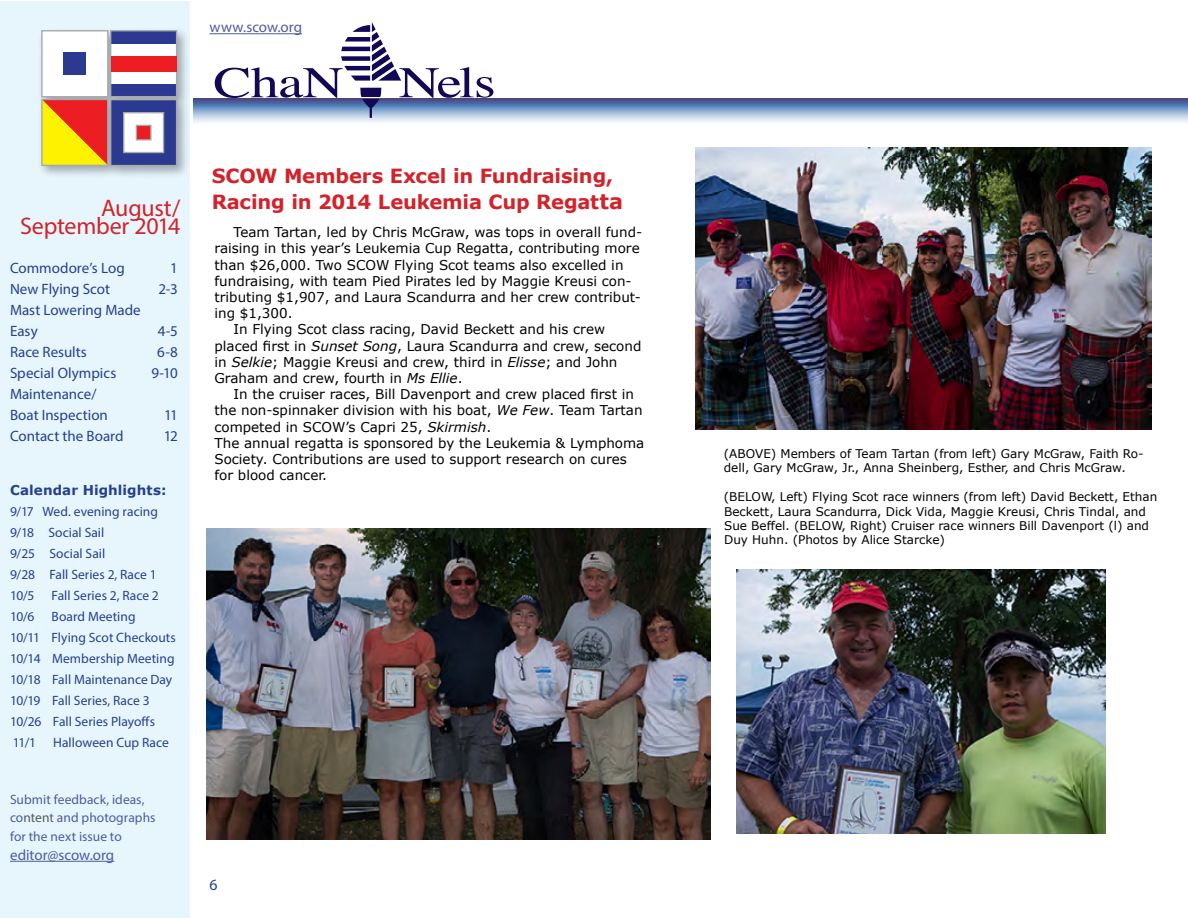
<style>
.page{position:relative;width:1188px;height:918px;background:#fff}
.page>*{position:absolute;margin:0;border:0;box-sizing:border-box;transform-origin:0 0}
.t1{font:43.95px "Times";letter-spacing:-.015em;color:#120853;scale:1.29 1}
.t2{font:24px "Myriad Pro";letter-spacing:-.01em;color:#d2232a}
.t3{font:700 19.5px "Verdana";letter-spacing:-.01em;color:#d2232a}
.t4{font:15.75px "Myriad Pro";color:#25408f}
.t5{font:15px/21px "Myriad Pro";color:#25408f}
.t6{font:15px "Myriad Pro";color:#4f5b9e}
.t7{font:13.5px "Verdana";color:#000}
.t8{font:13.5px/21px "Myriad Pro";color:#25408f}
.t9{font:13.5px/18.8px "Myriad Pro";letter-spacing:.005em;color:#4f5b9e}
.t10{font:700 13.5px "Verdana";letter-spacing:.005em;color:#25408f}
.t11{font:12px/14.4px "Verdana";color:#000}
.s1{font-size:21px}
.s2{font-style:italic}
.s3{color:#58595b}
</style>
<div class="page">
<div style="left:0;top:1px;width:190px;height:916px;background:#e7f6fd"></div>
<hr style="left:210px;top:33px;width:92px;height:1px;background:#4f5b9e">
<div style="left:38px;top:26px;width:153px;height:153px;background:#000;opacity:.32"></div>
<div style="left:42px;top:31px;width:66px;height:66px;background:#fff"></div>
<div style="left:41px;top:30px;width:67px;height:67px;border:1px solid #a7a9ac"></div>
<div style="left:63px;top:52px;width:23px;height:23px;background:#2b3990"></div>
<div style="left:111px;top:31px;width:66px;height:66px;background:#2b3990"></div>
<div style="left:111px;top:44px;width:66px;height:39px;background:#fff"></div>
<div style="left:110px;top:30px;width:67px;height:67px;border:1px solid #a7a9ac"></div>
<div style="left:111px;top:56px;width:66px;height:15px;background:#ed1d24"></div>
<svg style="left:43px;top:101px;width:63px;height:63px;background:#f58911"></svg>
<div style="left:41px;top:99px;width:67px;height:67px;border:1px solid #a7a9ac"></div>
<div style="left:111px;top:100px;width:66px;height:66px;background:#2b3990"></div>
<div style="left:110px;top:99px;width:67px;height:67px;border:1px solid #a7a9ac"></div>
<div style="left:124px;top:113px;width:40px;height:40px;background:#fff"></div>
<div style="left:123px;top:112px;width:41px;height:41px;border:1px solid #a7a9ac"></div>
<div style="left:136px;top:125px;width:15px;height:15px;background:#ed1d24"></div>
<div style="left:136px;top:125px;width:16px;height:15px;border:1px solid #a7a9ac"></div>
<svg style="left:193px;top:99px;width:995px;height:24px;background:#92a9cc"></svg>
<svg style="left:341px;top:22px;width:60px;height:59px"></svg>
<svg style="left:360px;top:88px;width:21px;height:30px"></svg>
<img style="left:695px;top:148px;width:457px;height:282px">
<img style="left:206px;top:529px;width:505px;height:310px">
<img style="left:737px;top:569px;width:368px;height:265px">
<hr style="left:10px;top:861px;width:104px;height:1px;background:#4f5b9e">
<p class="t6" style="left:210px;top:18px;width:94px">www.scow.org</p>
<h1 class="t1" style="left:213px;top:41px;width:102px">ChaN</h1>
<h1 class="t1" style="left:399px;top:41px;width:77px">Nels</h1>
<h3 class="t3" style="left:212px;top:162px;width:403px">SCOW Members Excel in Fundraising,</h3>
<h2 class="t2" style="left:101px;top:193px;width:81px">August/</h2>
<h3 class="t3" style="left:212px;top:188px;width:413px">Racing in 2014 Leukemia Cup Regat<span class="s1">ta</span></h3>
<h2 class="t2" style="left:20px;top:211px;width:162px">September 2014</h2>
<p class="t5" style="left:10px;top:258px;width:116px">Commodore’s Log</p>
<p class="t5" style="left:170px;top:258px;width:9px">1</p>
<p class="t5" style="left:10px;top:279px;width:101px">New Flying Scot</p>
<p class="t5" style="left:159px;top:279px;width:21px">2-3</p>
<p class="t5" style="left:10px;top:300px;width:132px">Mast Lowering Made<br>Easy</p>
<p class="t7" style="left:234px;top:223px;width:410px">Team Tartan, led by Chris McGraw, was tops in overall fund-</p>
<p class="t7" style="left:214px;top:239px;width:427px">raising in this year’s Leukemia Cup Regatta, contributing more</p>
<p class="t7" style="left:214px;top:255px;width:411px">than $26,000. Two SCOW Flying Scot teams also excelled in</p>
<p class="t7" style="left:214px;top:272px;width:419px">fundraising, with team Pied Pirates led by Maggie Kreusi con-</p>
<p class="t7" style="left:214px;top:288px;width:428px">tributing $1,907, and Laura Scandurra and her crew contribut-</p>
<p class="t7" style="left:214px;top:304px;width:80px">ing $1,300.</p>
<p class="t7" style="left:234px;top:320px;width:373px">In Flying Scot class racing, David Beckett and his crew</p>
<p class="t7" style="left:214px;top:336px;width:428px">placed first in <span class="s2">Sunset Song</span>, Laura Scandurra and crew, second</p>
<p class="t7" style="left:214px;top:353px;width:405px">in <span class="s2">Selkie</span>; Maggie Kreusi and crew, third in <span class="s2">Elisse</span>; and John</p>
<p class="t7" style="left:214px;top:369px;width:250px">Graham and crew, fourth in <span class="s2">Ms Ellie</span>.</p>
<p class="t7" style="left:233px;top:385px;width:402px">In the cruiser races, Bill Davenport and crew placed first in</p>
<p class="t7" style="left:214px;top:401px;width:430px">the non-spinnaker division with his boat, <span class="s2">We Few</span>. Team Tartan</p>
<p class="t7" style="left:214px;top:417px;width:278px">competed in SCOW’s Capri 25, <span class="s2">Skirmish</span>.</p>
<p class="t7" style="left:214px;top:434px;width:431px">The annual regatta is sponsored by the Leukemia &amp; Lymphoma</p>
<p class="t7" style="left:214px;top:450px;width:414px">Society. Contributions are used to support research on cures</p>
<p class="t7" style="left:214px;top:466px;width:114px">for blood cancer.</p>
<p class="t5" style="left:158px;top:321px;width:22px">4-5</p>
<p class="t5" style="left:10px;top:342px;width:78px">Race Results</p>
<p class="t5" style="left:157px;top:342px;width:22px">6-8</p>
<p class="t5" style="left:10px;top:363px;width:108px">Special Olympics</p>
<p class="t5" style="left:151px;top:363px;width:28px">9-10</p>
<p class="t5" style="left:10px;top:384px;width:99px">Maintenance/<br>Boat Inspection</p>
<p class="t5" style="left:164px;top:405px;width:15px">11</p>
<p class="t5" style="left:10px;top:426px;width:115px">Contact the Board</p>
<p class="t5" style="left:164px;top:426px;width:16px">12</p>
<p class="t10" style="left:10px;top:481px;width:158px">Calendar Highlights:</p>
<p class="t8" style="left:10px;top:501px;width:149px">9/17 Wed. evening racing<br>9/18 Social Sail<br>9/25 Social Sail<br>9/28 Fall Series 2, Race 1<br>10/5</p>
<p class="t8" style="left:52px;top:585px;width:109px">Fall Series 2, Race 2</p>
<p class="t8" style="left:10px;top:606px;width:167px;text-indent:42px">Board Meeting<br>10/11 Flying Scot Checkouts<br>10/14 Membership Meeting<br>10/18 Fall Maintenance Day<br>10/19 Fall Series, Race 3<br>10/26 Fall Series Playoffs<br>11/1</p>
<p class="t8" style="left:10px;top:606px;width:26px">10/6</p>
<p class="t8" style="left:53px;top:732px;width:117px">Halloween Cup Race</p>
<p class="t9" style="left:10px;top:789px;width:147px">Submit feedback, ideas, co<span class="s3">nten</span>t and photographs for the next issue to</p>
<p class="t6" style="left:10px;top:845px;width:106px">editor@scow.org</p>
<p class="t4" style="left:210px;top:875px;width:10px">6</p>
<p class="t11" style="left:724px;top:446px;width:421px">(ABOVE) Members of Team Tartan (from left) Gary McGraw, Faith Ro&shy;dell, Gary McGraw, Jr., Anna Sheinberg, Esther, and Chris McGraw.</p>
<p class="t11" style="left:724px;top:490px;width:435px">(BELOW, Left) Flying Scot race winners (from left) David Beckett, Ethan Beckett, Laura Scandurra, Dick Vida, Maggie Kreusi, Chris Tindal, and Sue Beffel. (BELOW, Right) Cruiser race winners Bill Davenport (l) and Duy Huhn. (Photos by Alice Starcke)</p>
</div>
